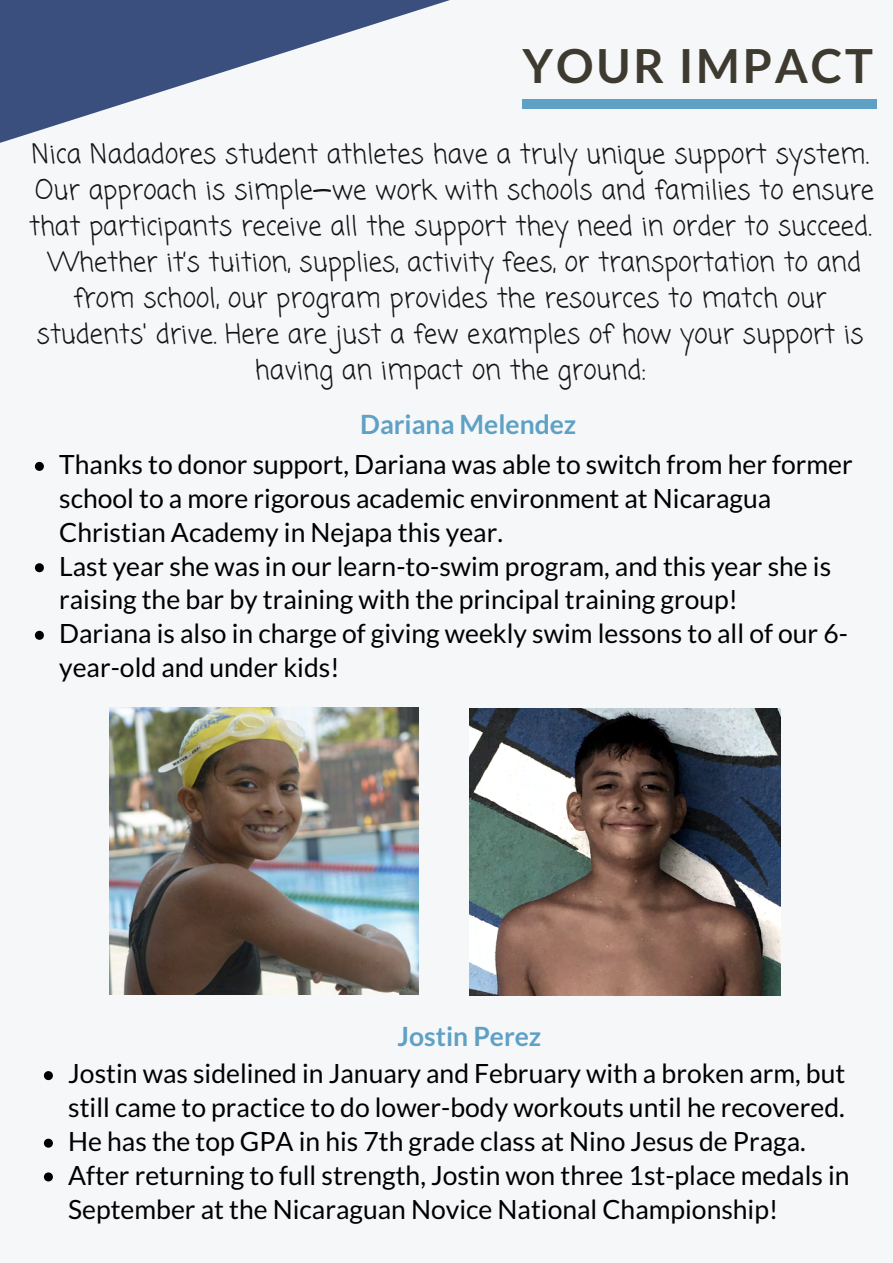
<style>
.page{position:relative;width:893px;height:1263px;background:#f6f7f9}
.page>*{position:absolute;margin:0;border:0;box-sizing:border-box;transform-origin:0 0}
.t1{font:700 46.95px "Lato";letter-spacing:.06em;color:#3e3a2f}
.t2{font:26.55px/33.8px "Lato";color:#000}
.t3{font:26.55px/36px "Coming Soon";color:#141414;text-align:center}
.t4{font:700 26.55px "Lato";color:#5ea1c5}
</style>
<div class="page">
<div style="left:523px;top:99px;width:354px;height:9px;background:#5ea1c5"></div>
<svg style="left:0;top:0;width:535px;height:143px"></svg>
<svg style="left:35px;top:462px;width:9px;height:9px"></svg>
<svg style="left:35px;top:563px;width:9px;height:9px"></svg>
<svg style="left:35px;top:631px;width:9px;height:9px"></svg>
<img style="left:109px;top:707px;width:310px;height:287px">
<svg style="left:44px;top:1071px;width:9px;height:9px"></svg>
<svg style="left:44px;top:1139px;width:9px;height:9px"></svg>
<svg style="left:44px;top:1172px;width:9px;height:9px"></svg>
<img style="left:470px;top:708px;width:310px;height:287px">
<h1 class="t1" style="left:523px;top:37px;width:352px">YOUR IMPACT</h1>
<p class="t3" style="left:29px;top:138px;width:846px">Nica Nadadores student athletes have a truly unique support system.<br>Our approach is simple—we work with schools and families to ensure that participants receive all the support they need in order to succeed.<br>Whether it’s tuition, supplies, activity fees, or transportation to and from school, our program provides the resources to match our students' drive. Here are just a few examples of how your support is having an impact on the ground:</p>
<p class="t4" style="left:360px;top:407px;width:218px">Dariana Melendez</p>
<p class="t2" style="left:59px;top:447px;width:795px">Thanks to donor support, Dariana was able to switch from her former school to a more rigorous academic environment at Nicaragua Christian Academy in Nejapa this year.<br>Last year she was in our learn-to-swim program, and this year she is raising the bar by training with the principal training group!<br>Dariana is also in charge of giving weekly swim lessons to all of our 6- year-old and under kids!</p>
<p class="t4" style="left:398px;top:1020px;width:145px">Jostin Perez</p>
<p class="t2" style="left:68px;top:1056px;width:783px">Jostin was sidelined in January and February with a broken arm, but still came to practice to do lower-body workouts until he recovered.<br>He has the top GPA in his 7th grade class at Nino Jesus de Praga.<br>After returning to full strength, Jostin won three 1st-place medals in September at the Nicaraguan Novice National Championship!</p>
</div>
